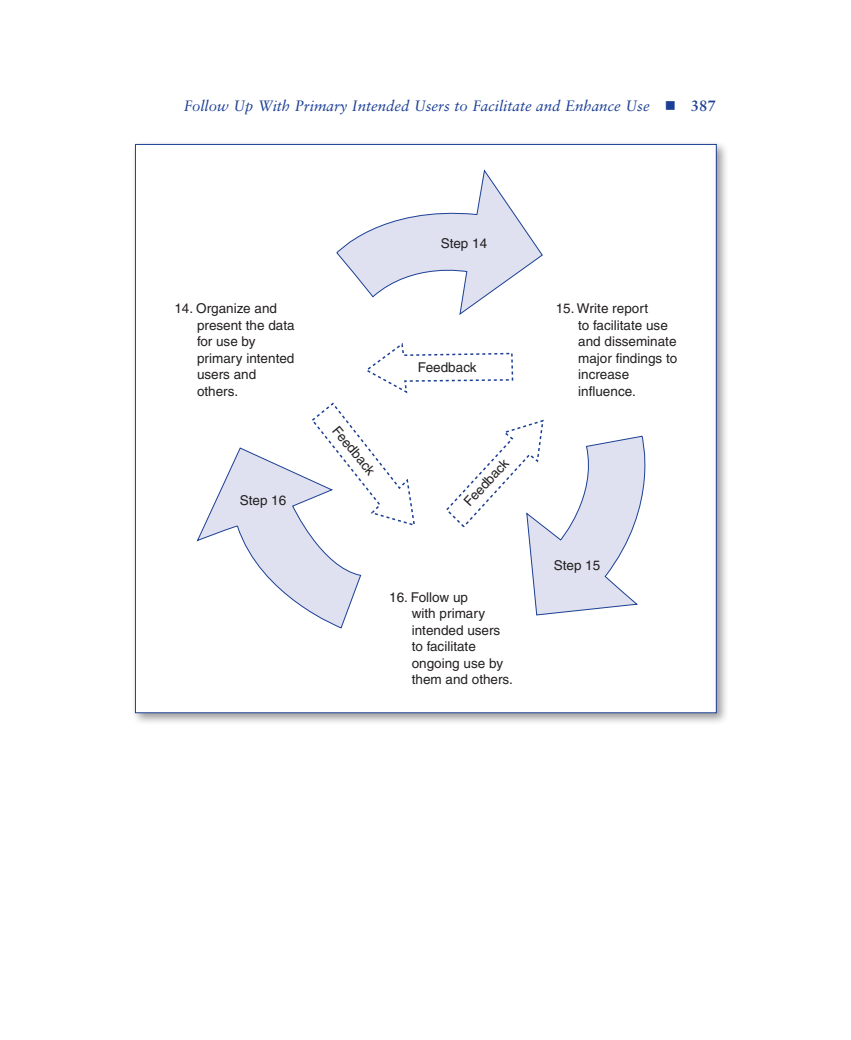
<style>
.page{position:relative;width:851px;height:1040px;background:#fff}
.page>*{position:absolute;margin:0;border:0;box-sizing:border-box;transform-origin:0 0}
.t1{font:italic 15px "Sabon";color:#1b3f94}
.t2{font:700 15px "Sabon";color:#1b3f94}
.t3{font:13.5px/16.5px "Helvetica";color:#231f20}
</style>
<div class="page">
<div style="left:131px;top:140px;width:598px;height:586px;background:#231f20;opacity:.45"></div>
<div style="left:135px;top:144px;width:581px;height:568px;background:#fff"></div>
<svg style="left:336px;top:171px;width:207px;height:144px"></svg>
<svg style="left:527px;top:436px;width:119px;height:179px"></svg>
<svg style="left:197px;top:447px;width:164px;height:182px"></svg>
<svg style="left:310px;top:343px;width:234px;height:186px"></svg>
<p class="t1" style="left:184px;top:97px;width:467px">Follow Up With Primary Intended Users to Facilitate and Enhance Use</p>
<p class="t2" style="left:690px;top:96px;width:27px">387</p>
<p class="t3" style="left:440px;top:235px;width:48px">Step 14</p>
<p class="t3" style="left:197px;top:300px;width:99px;text-indent:-23px">14. Organize and present the data for use by primary intented users and others.</p>
<p class="t3" style="left:578px;top:300px;width:101px;text-indent:-23px">15. Write report<br>to facilitate use and disseminate major findings to increase influence.</p>
<p class="t3" style="left:418px;top:358px;width:60px">Feedback</p>
<p class="t3" style="left:240px;top:491px;width:48px">Step 16</p>
<p class="t3" style="left:341px;top:422px;width:60px;rotate:50deg">Feedback</p>
<p class="t3" style="left:460px;top:498px;width:60px;rotate:-47deg">Feedback</p>
<p class="t3" style="left:412px;top:589px;width:103px;text-indent:-23px">16. Follow up<br>with primary intended users to facilitate ongoing use by them and others.</p>
<p class="t3" style="left:553px;top:557px;width:48px">Step 15</p>
</div>
